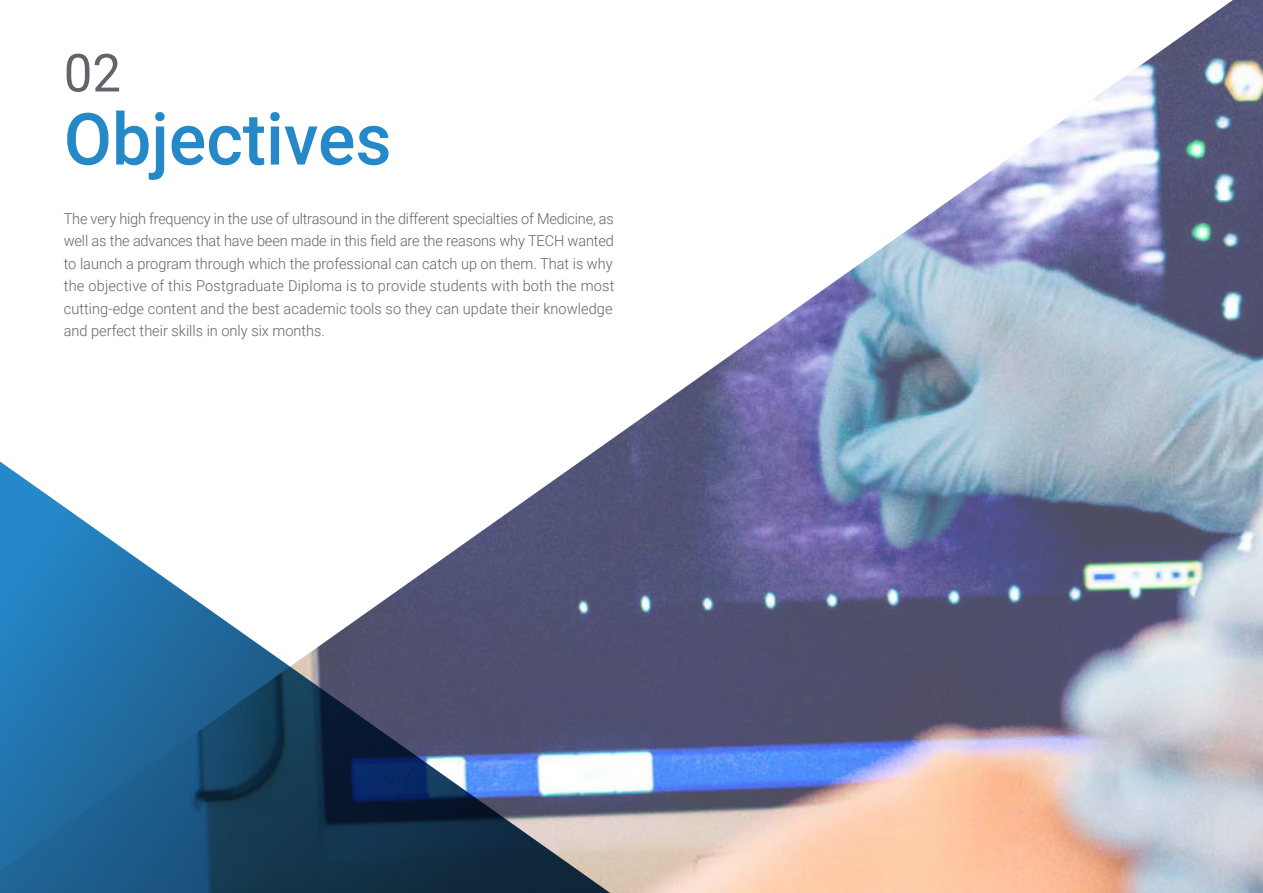
<style>
.page{position:relative;width:1263px;height:893px;background:#fff}
.page>*{position:absolute;margin:0;border:0;box-sizing:border-box;transform-origin:0 0}
.t1{font:500 72px "Roboto";color:#2488c9}
.t2{font:52.5px "Roboto";color:#61646a}
.t3{font:300 15px/22.5px "Roboto";color:#61646a}
</style>
<div class="page">
<img style="left:602px;top:0;width:661px;height:893px">
<svg style="left:0;top:446px;width:640px;height:447px"></svg>
<h2 class="t2" style="left:64px;top:36px;width:59px">02</h2>
<h1 class="t1" style="left:64px;top:89px;width:329px">Objectives</h1>
<p class="t3" style="left:64px;top:207px;width:552px">The very high frequency in the use of ultrasound in the different specialties of Medicine, as well as the advances that have been made in this field are the reasons why TECH wanted to launch a program through which the professional can catch up on them. That is why the objective of this Postgraduate Diploma is to provide students with both the most cutting-edge content and the best academic tools so they can update their knowledge and perfect their skills in only six months.</p>
</div>
